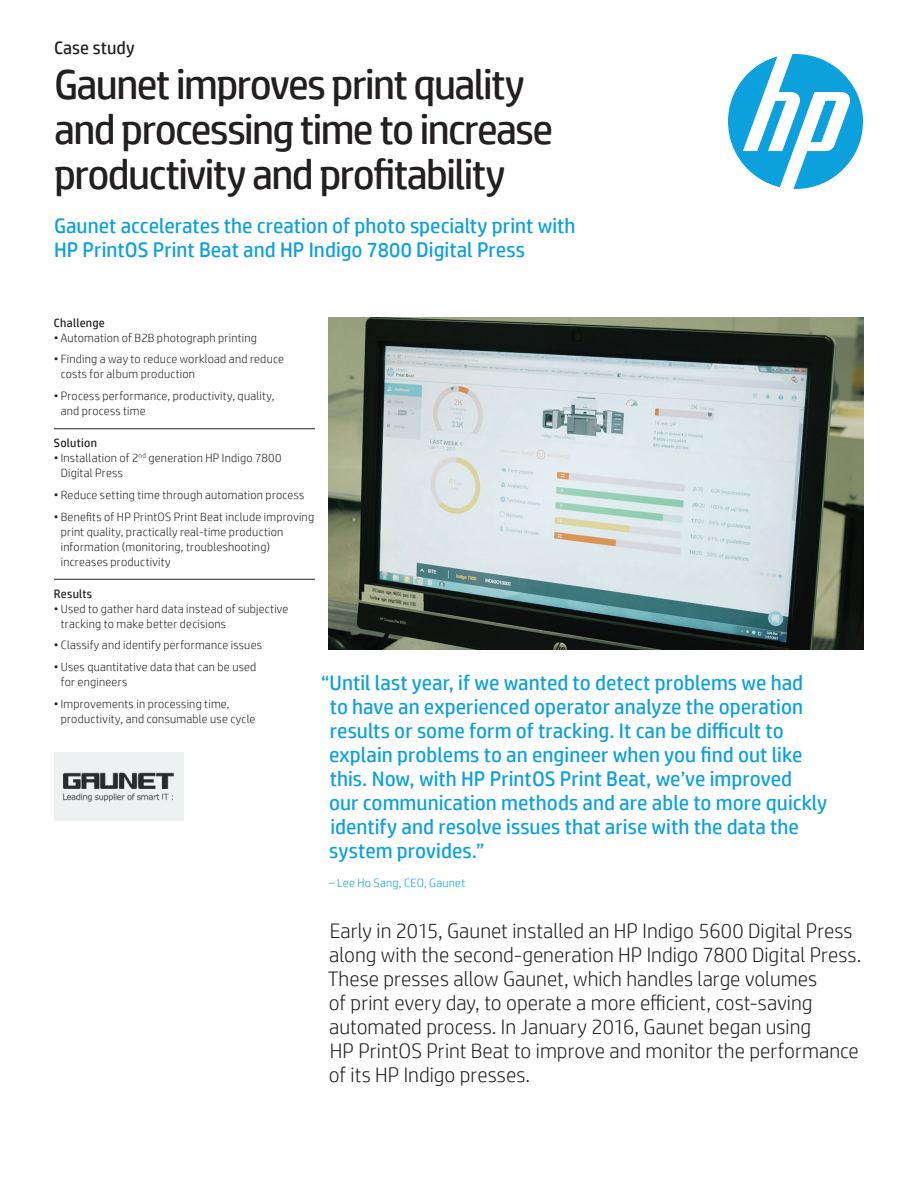
<style>
.page{position:relative;width:918px;height:1188px;background:#fff}
.page>*{position:absolute;margin:0;border:0;box-sizing:border-box;transform-origin:0 0}
.Headline_28_30{font:42px/45px "HP Simplified";letter-spacing:-.04em;color:#231f20}
.Cover_quote_14_16{font:21px/24px "HP Simplified";color:#0ca0dd}
.Intro_14_16{font:300 21px/24px "HP Simplified";color:#231f20}
.Headline_28_30-2{font:21px/24px "HP Simplified";color:#0ca0dd}
.Docment_type_12_14{font:18px "HP Simplified";letter-spacing:.005em;color:#231f20}
.t1{font:300 12px/15px "HP Simplified";letter-spacing:.02em;color:#231f20}
.Sidebar_header{font:12px "HP Simplified";letter-spacing:.02em;color:#231f20}
.Cover_quote_attribut{font:300 12px "HP Simplified";letter-spacing:.02em;color:#0ca0dd}
</style>
<div class="page">
<svg style="left:728px;top:54px;width:135px;height:135px"></svg>
<img style="left:54px;top:753px;width:129px;height:68px">
<img style="left:328px;top:318px;width:536px;height:332px">
<hr style="left:54px;top:429px;width:261px;height:1px;background:#231f20">
<hr style="left:54px;top:579px;width:261px;height:1px;background:#231f20">
<p class="Docment_type_12_14" style="left:54px;top:38px;width:82px">Case study</p>
<p class="Headline_28_30" style="left:54px;top:61px;width:501px">Gaunet improves print quality and processing time to increase productivity and profitability</p>
<p class="Headline_28_30-2" style="left:54px;top:214px;width:523px">Gaunet accelerates the creation of photo specialty print with<br>HP PrintOS Print Beat and HP Indigo 7800 Digital Press</p>
<p class="Sidebar_header" style="left:54px;top:316px;width:52px">Challenge</p>
<p class="t1" style="left:54px;top:330px;width:204px">• Automation of B2B photograph printing</p>
<p class="t1" style="left:61px;top:351px;width:225px;text-indent:-7px">• Finding a way to reduce workload and reduce costs for album production</p>
<p class="t1" style="left:61px;top:388px;width:215px;text-indent:-7px">• Process performance, productivity, quality, and process time</p>
<p class="Sidebar_header" style="left:54px;top:436px;width:45px">Solution</p>
<p class="t1" style="left:61px;top:450px;width:222px;text-indent:-7px">•Installation of 2<sup>nd</sup> generation HP Indigo 7800<br>Digital Press</p>
<p class="t1" style="left:54px;top:487px;width:252px">• Reduce setting time through automation process</p>
<p class="t1" style="left:61px;top:509px;width:255px;text-indent:-7px">• Benefits of HP PrintOS Print Beat include improving print quality, practically real-time production information (monitoring, troubleshooting) increases productivity</p>
<p class="Sidebar_header" style="left:54px;top:587px;width:40px">Results</p>
<p class="t1" style="left:61px;top:601px;width:229px;text-indent:-7px">• Used to gather hard data instead of subjective tracking to make better decisions</p>
<p class="t1" style="left:54px;top:638px;width:210px">• Classify and identify performance issues</p>
<p class="t1" style="left:61px;top:659px;width:197px;text-indent:-7px">• Uses quantitative data that can be used for engineers</p>
<p class="t1" style="left:61px;top:696px;width:196px;text-indent:-7px">•Improvements in processing time, productivity, and consumable use cycle</p>
<p class="Cover_quote_14_16" style="left:329px;top:671px;width:500px;text-indent:-8px">“Until last year, if we wanted to detect problems we had<br>to have an experienced operator analyze the operation results or some form of tracking. It can be difficult to explain problems to an engineer when you find out like this. Now, with HP PrintOS Print Beat, we’ve improved<br>our communication methods and are able to more quickly identify and resolve issues that arise with the data the system provides.”</p>
<p class="Cover_quote_attribut" style="left:329px;top:876px;width:138px">– Lee Ho Sang, CEO, Gaunet</p>
<p class="Intro_14_16" style="left:328px;top:918px;width:535px">Early in 2015, Gaunet installed an HP Indigo 5600 Digital Press along with the second-generation HP Indigo 7800 Digital Press.<br>These presses allow Gaunet, which handles large volumes<br>of print every day, to operate a more efficient, cost-saving automated process. In January 2016, Gaunet began using<br>HP PrintOS Print Beat to improve and monitor the performance of its HP Indigo presses.</p>
</div>
